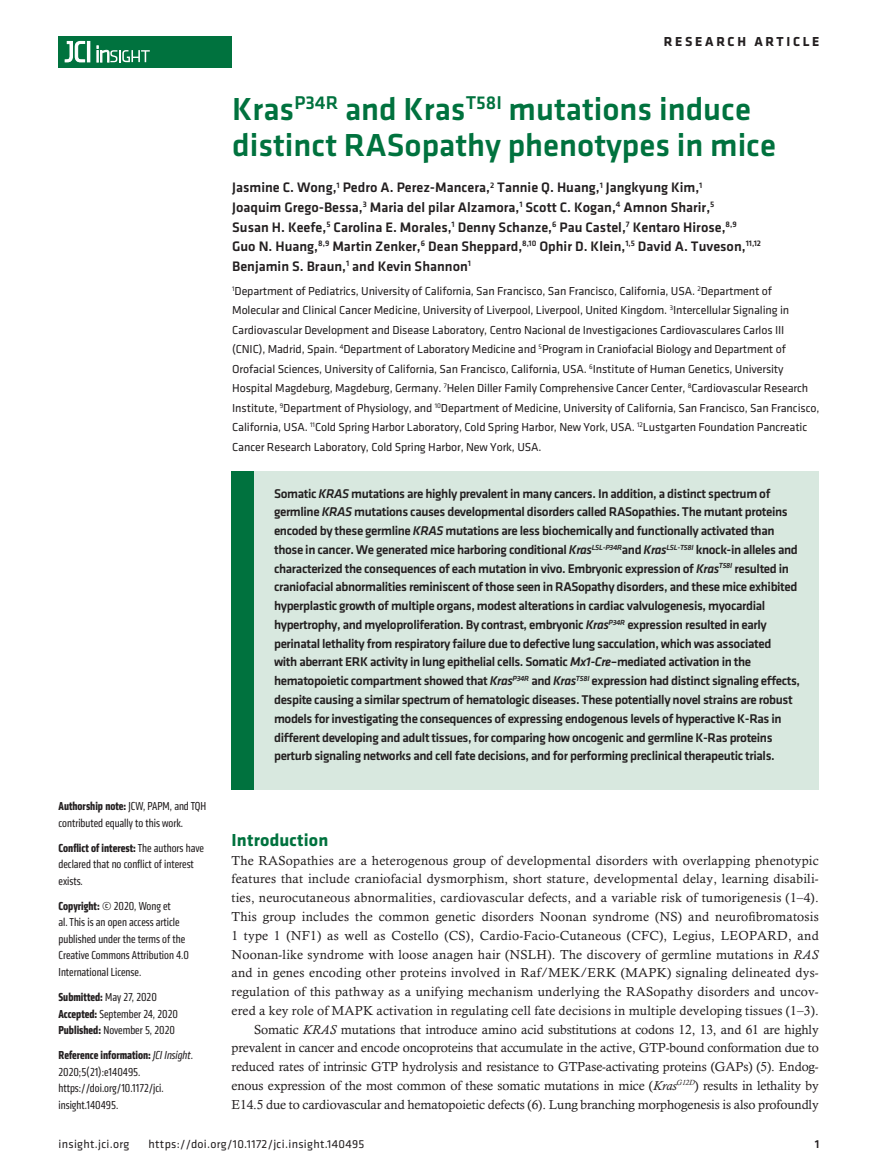
<style>
.page{position:relative;width:878px;height:1175px;background:#fff}
.page>*{position:absolute;margin:0;border:0;box-sizing:border-box;transform-origin:0 0}
.t1{font:500 33px/36px "Klavika Basic";color:#00723e}
.t2{font:700 18px "Klavika";letter-spacing:.01em;color:#00723e}
.t3{font:500 14.25px/19.5px "Klavika Basic";color:#231f20}
.t4{font:700 13.5px "Klavika Basic";letter-spacing:.2em;color:#231f20}
.t5{font:500 13.2px/18.8px "Klavika Basic";letter-spacing:-.03em;color:#231f20}
.t6{font:13.2px/18.8px "Calisto MT Std";letter-spacing:.015em;color:#231f20;text-align:right}
.t7{font:12px/19.5px "Klavika";letter-spacing:-.01em;color:#231f20}
.t8{font:condensed 12px/16.5px "Klavika";color:#231f20}
.t9{font:12px "Klavika Basic";letter-spacing:.025em;color:#231f20}
.t10{font:500 12px "Klavika Basic";color:#231f20}
.s1{font-weight:700}
.s2{font-style:italic}
</style>
<div class="page">
<div style="left:59px;top:36px;width:173px;height:31px;background:#00723e"></div>
<hr style="left:87px;top:41px;width:3px;height:21px;background:#fff">
<svg style="left:64px;top:41px;width:21px;height:22px"></svg>
<svg style="left:97px;top:46px;width:53px;height:16px"></svg>
<div style="left:231px;top:471px;width:588px;height:318px;background:#d8e8df"></div>
<div style="left:231px;top:471px;width:23px;height:318px;background:#00723e"></div>
<p class="t4" style="left:663px;top:32px;width:157px">RESEARCH ARTICLE</p>
<h1 class="t1" style="left:232px;top:91px;width:545px">Kras<sup>P34R</sup> and Kras<sup>T58I</sup> mutations induce distinct RASopathy phenotypes in mice</h1>
<p class="t3" style="left:232px;top:178px;width:530px">Jasmine C. Wong,<sup>1</sup> Pedro A. Perez-Mancera,<sup>2</sup> Tannie Q. Huang,<sup>1</sup> Jangkyung Kim,<sup>1<br></sup>Joaquim Grego-Bessa,<sup>3</sup> Maria del pilar Alzamora,<sup>1</sup> Scott C. Kogan,<sup>4</sup> Amnon Sharir,<sup>5<br></sup>Susan H. Keefe,<sup>5</sup> Carolina E. Morales,<sup>1</sup> Denny Schanze,<sup>6</sup> Pau Castel,<sup>7</sup> Kentaro Hirose,<sup>8,9<br></sup>Guo N. Huang,<sup>8,9</sup> Martin Zenker,<sup>6</sup> Dean Sheppard,<sup>8,10</sup> Ophir D. Klein,<sup>1,5</sup> David A. Tuveson,<sup>11,12<br></sup>Benjamin S. Braun,<sup>1</sup> and Kevin Shannon<sup>1</sup></p>
<p class="t7" style="left:232px;top:280px;width:588px"><sup>1</sup>Department of Pediatrics, University of California, San Francisco, San Francisco, California, USA. <sup>2</sup>Department of Molecular and Clinical Cancer Medicine, University of Liverpool, Liverpool, United Kingdom. <sup>3</sup>Intercellular Signaling in Cardiovascular Development and Disease Laboratory, Centro Nacional de Investigaciones Cardiovasculares Carlos III (CNIC), Madrid, Spain. <sup>4</sup>Department of Laboratory Medicine and <sup>5</sup>Program in Craniofacial Biology and Department of Orofacial Sciences, University of California, San Francisco, California, USA. <sup>6</sup>Institute of Human Genetics, University Hospital Magdeburg, Magdeburg, Germany. <sup>7</sup>Helen Diller Family Comprehensive Cancer Center, <sup>8</sup>Cardiovascular Research Institute, <sup>9</sup>Department of Physiology, and <sup>10</sup>Department of Medicine, University of California, San Francisco, San Francisco, California, USA. <sup>11</sup>Cold Spring Harbor Laboratory, Cold Spring Harbor, New York, USA. <sup>12</sup>Lustgarten Foundation Pancreatic Cancer Research Laboratory, Cold Spring Harbor, New York, USA.</p>
<p class="t8" style="left:59px;top:798px;width:149px"><span class="s1">Authorship note:</span> JCW, PAPM, and TQH contributed equally to this work.</p>
<p class="t8" style="left:59px;top:839px;width:147px"><span class="s1">Conflict of interest:</span> The authors have declared that no conflict of interest exists.</p>
<p class="t8" style="left:59px;top:897px;width:132px"><span class="s1">Copyright:</span> © 2020, Wong et<br>al. This is an open access article published under the terms of the<br>Creative Commons Attribution 4.0<br>International License.</p>
<p class="t8" style="left:59px;top:988px;width:121px"><span class="s1">Submitted:</span> May 27, 2020<br><span class="s1">Accepted:</span> September 24, 2020<br><span class="s1">Published:</span> November 5, 2020</p>
<p class="t8" style="left:59px;top:1046px;width:136px"><span class="s1">Reference information:</span> <span class="s2">JCI Insight</span>.<br>2020;5(21):e140495. https://doi.org/10.1172/jci. insight.140495.</p>
<p class="t5" style="left:274px;top:483px;width:527px">Somatic <span class="s2">KRAS</span> mutations are highly prevalent in many cancers. In addition, a distinct spectrum of germline <span class="s2">KRAS</span> mutations causes developmental disorders called RASopathies. The mutant proteins encoded by these germline <span class="s2">KRAS</span> mutations are less biochemically and functionally activated than those in cancer. We generated mice harboring conditional <span class="s2">Kras</span><sup>LSL-P34R</sup>and <span class="s2">Kras</span><sup>LSL-T58I</sup> knock-in alleles and characterized the consequences of each mutation in vivo. Embryonic expression of <span class="s2">Kras</span><sup>T58I</sup> resulted in craniofacial abnormalities reminiscent of those seen in RASopathy disorders, and these mice exhibited hyperplastic growth of multiple organs, modest alterations in cardiac valvulogenesis, myocardial hypertrophy, and myeloproliferation. By contrast, embryonic <span class="s2">Kras</span><sup>P34R</sup> expression resulted in early perinatal lethality from respiratory failure due to defective lung sacculation, which was associated<br>with aberrant ERK activity in lung epithelial cells. Somatic <span class="s2">Mx1-Cre</span>–mediated activation in the hematopoietic compartment showed that <span class="s2">Kras</span><sup>P34R</sup> and <span class="s2">Kras</span><sup>T58I</sup> expression had distinct signaling effects, despite causing a similar spectrum of hematologic diseases. These potentially novel strains are robust models for investigating the consequences of expressing endogenous levels of hyperactive K-Ras in different developing and adult tissues, for comparing how oncogenic and germline K-Ras proteins perturb signaling networks and cell fate decisions, and for performing preclinical therapeutic trials.</p>
<h2 class="t2" style="left:231px;top:827px;width:98px">Introduction</h2>
<p class="t6" style="left:231px;top:850px;width:588px">The RASopathies are a heterogenous group of developmental disorders with overlapping phenotypic features that include craniofacial dysmorphism, short stature, developmental delay, learning disabili&shy;ties, neurocutaneous abnormalities, cardiovascular defects, and a variable risk of tumorigenesis (1–4).<br>This group includes the common genetic disorders Noonan syndrome (NS) and neurofibromatosis 1 type 1 (NF1) as well as Costello (CS), Cardio-Facio-Cutaneous (CFC), Legius, LEOPARD, and Noonan-like syndrome with loose anagen hair (NSLH). The discovery of germline mutations in <span class="s2">RAS </span>and in genes encoding other proteins involved in Raf/MEK/ERK (MAPK) signaling delineated dys&shy;regulation of this pathway as a unifying mechanism underlying the RASopathy disorders and uncov&shy;ered a key role of MAPK activation in regulating cell fate decisions in multiple developing tissues (1–3).<br>Somatic <span class="s2">KRAS</span> mutations that introduce amino acid substitutions at codons 12, 13, and 61 are highly prevalent in cancer and encode oncoproteins that accumulate in the active, GTP-bound conformation due to reduced rates of intrinsic GTP hydrolysis and resistance to GTPase-activating proteins (GAPs) (5). Endog&shy;enous expression of the most common of these somatic mutations in mice (<span class="s2">Kras</span><sup>G12D</sup>) results in lethality by E14.5 due to cardiovascular and hematopoietic defects (6). Lung branching morphogenesis is also profoundly</p>
<p class="t9" style="left:58px;top:1135px;width:72px">insight.jci.org</p>
<p class="t9" style="left:148px;top:1135px;width:217px">https://doi.org/10.1172/jci.insight.140495</p>
<p class="t10" style="left:814px;top:1135px;width:6px">1</p>
</div>
